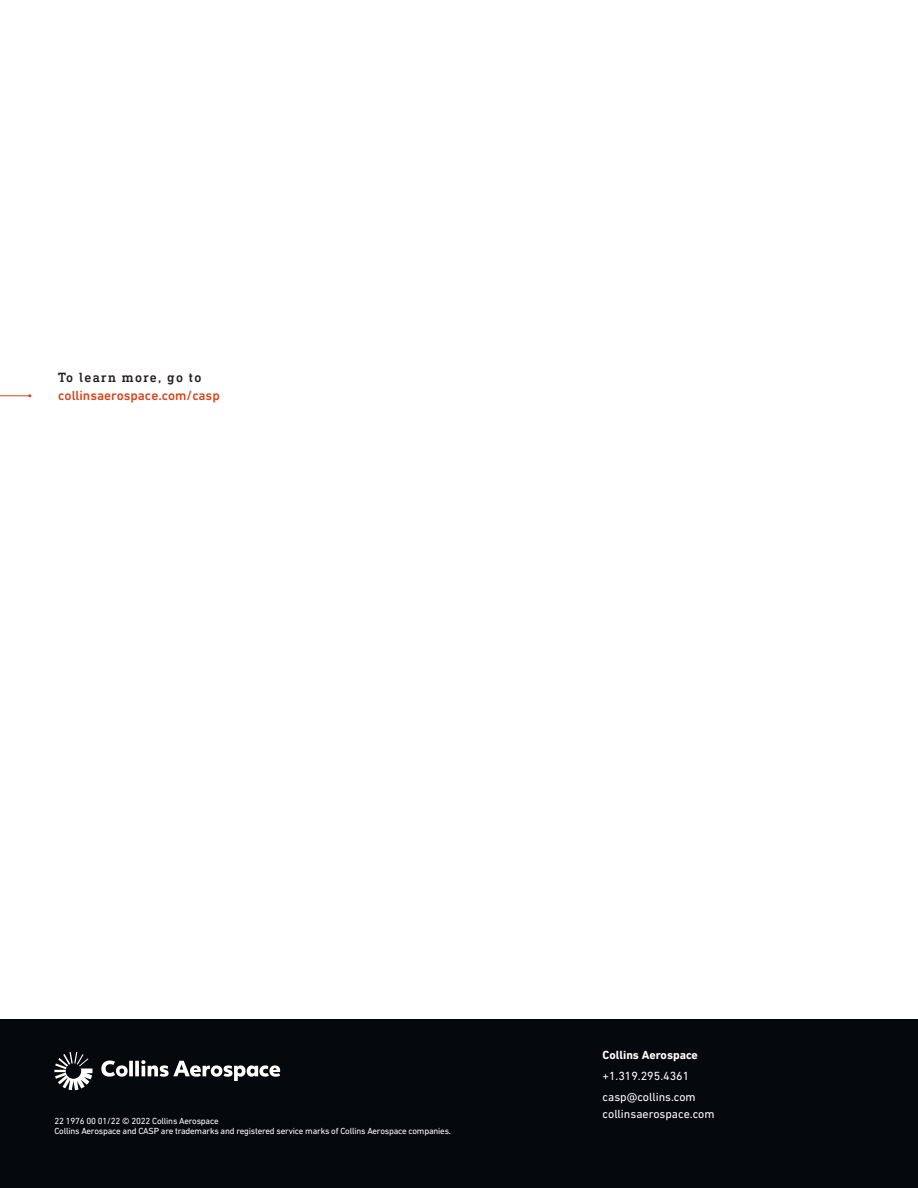
<style>
.page{position:relative;width:918px;height:1188px;background:#fff}
.page>*{position:absolute;margin:0;border:0;box-sizing:border-box;transform-origin:0 0}
.Paragraph_Header{font:500 13.5px/18px "DIN Next LT Pro";color:#d8441c}
.Body{font:12px "DIN Next LT Pro";color:#fff}
.Body-2{font:700 12px "DIN Next LT Pro";color:#fff}
.Legal{font:9px/10.5px "DIN Next LT Pro";letter-spacing:-.02em;color:#fff}
.s1{font-family:"DIN Next Slab Pro";color:#231f20}
</style>
<div class="page">
<hr style="left:0;top:395px;width:30px;height:1px;background:#d8441c">
<div style="left:0;top:1019px;width:918px;height:169px;background:#05090b"></div>
<svg style="left:54px;top:1052px;width:226px;height:38px"></svg>
<p class="Paragraph_Header" style="left:58px;top:369px;width:163px"><span class="s1">To learn more, go to </span>collinsaerospace.com/casp</p>
<p class="Legal" style="left:54px;top:1115px;width:398px">22 1976 00 01/22 © 2022 Collins Aerospace<br>Collins Aerospace and CASP are trademarks and registered service marks of Collins Aerospace companies.</p>
<p class="Body-2" style="left:603px;top:1048px;width:97px">Collins Aerospace</p>
<p class="Body" style="left:603px;top:1069px;width:88px">+1.319.295.4361</p>
<p class="Body" style="left:603px;top:1090px;width:95px">casp@collins.com</p>
<p class="Body" style="left:603px;top:1107px;width:113px">collinsaerospace.com</p>
</div>
